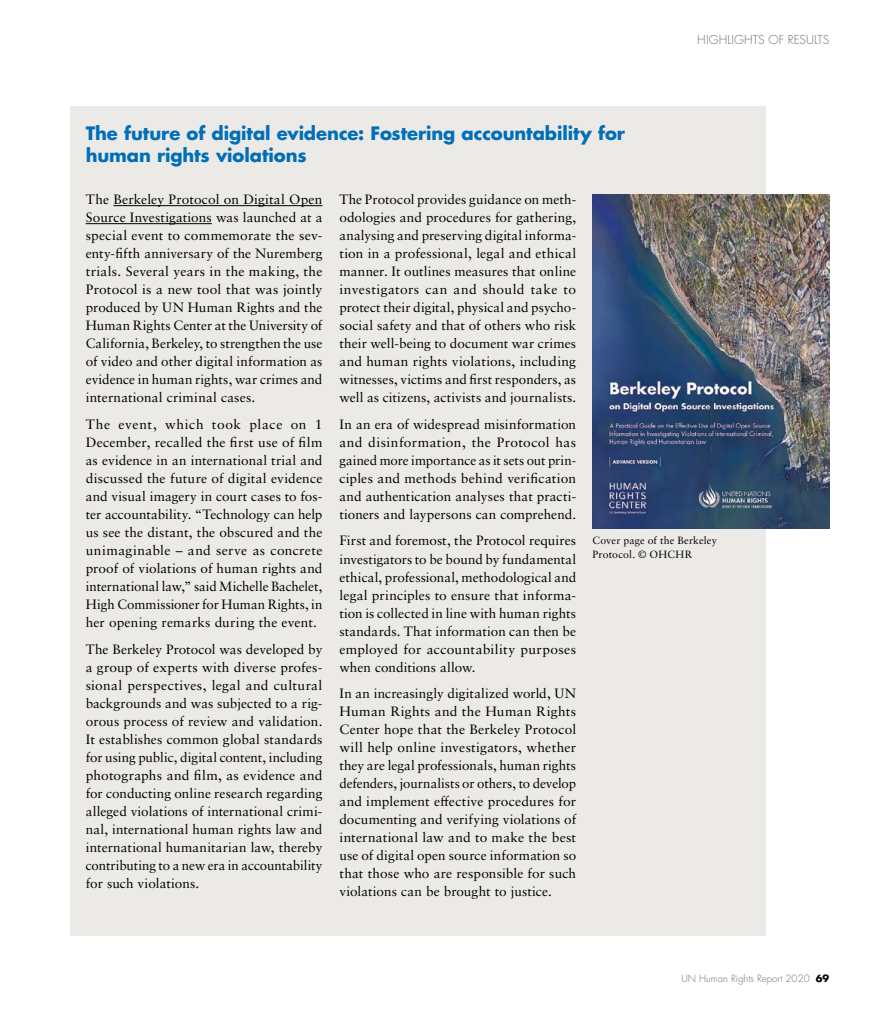
<style>
.page{position:relative;width:893px;height:1021px;background:#fff}
.page>*{position:absolute;margin:0;border:0;box-sizing:border-box;transform-origin:0 0}
.story_title{font:700 18px/22.5px "Futura Std";letter-spacing:-.005em;color:#006eb8}
.body{font:13.5px/18px "Sabon LT Pro";letter-spacing:.01em;color:#000;text-align:justify}
.t1{font:300 12px "Futura Std";letter-spacing:.01em;color:#706f6f}
.image_credit{font:10.5px/13.5px "Sabon LT Pro";letter-spacing:.015em;color:#000}
.t2{font:300 9.75px "Futura Std";color:#706f6f}
.s1{font-weight:700;color:#000}
</style>
<div class="page">
<div style="left:70px;top:106px;width:696px;height:829px;background:#eceae6"></div>
<hr style="left:113px;top:205px;width:209px;height:1px;background:#000">
<hr style="left:86px;top:223px;width:126px;height:1px;background:#000">
<img style="left:593px;top:194px;width:236px;height:334px">
<p class="t1" style="left:697px;top:32px;width:133px">HIGHLIGHTS OF RESULTS</p>
<p class="story_title" style="left:86px;top:121px;width:541px">The future of digital evidence: Fostering accountability for human rights violations</p>
<p class="body" style="left:86px;top:190px;width:238px">The Berkeley Protocol on Digital Open Source Investigations was launched at a special event to commemorate the sev&shy;enty-fifth anniversary of the Nuremberg trials. Several years in the making, the Protocol is a new tool that was jointly produced by UN Human Rights and the Human Rights Center at the University of California, Berkeley, to strengthen the use of video and other digital information as evidence in human rights, war crimes and international criminal cases.</p>
<p class="body" style="left:86px;top:415px;width:238px">The event, which took place on 1<br>December, recalled the first use of film as evidence in an international trial and discussed the future of digital evidence and visual imagery in court cases to fos&shy;ter accountability. “Technology can help us see the distant, the obscured and the unimaginable – and serve as concrete proof of violations of human rights and international law,” said Michelle Bachelet, High Commissioner for Human Rights, in her opening remarks during the event.</p>
<p class="body" style="left:86px;top:639px;width:238px">The Berkeley Protocol was developed by a group of experts with diverse profes&shy;sional perspectives, legal and cultural backgrounds and was subjected to a rig&shy;orous process of review and validation.<br>It establishes common global standards for using public, digital content, including photographs and film, as evidence and for conducting online research regarding alleged violations of international crimi&shy;nal, international human rights law and international humanitarian law, thereby contributing to a new era in accountability for such violations.</p>
<p class="body" style="left:339px;top:190px;width:238px">The Protocol provides guidance on meth&shy;odologies and procedures for gathering, analysing and preserving digital informa&shy;tion in a professional, legal and ethical manner. It outlines measures that online investigators can and should take to protect their digital, physical and psycho&shy;social safety and that of others who risk their well-being to document war crimes and human rights violations, including witnesses, victims and first responders, as well as citizens, activists and journalists.</p>
<p class="body" style="left:339px;top:415px;width:238px">In an era of widespread misinformation and disinformation, the Protocol has gained more importance as it sets out prin&shy;ciples and methods behind verification and authentication analyses that practi&shy;tioners and laypersons can comprehend.</p>
<p class="body" style="left:339px;top:531px;width:238px">First and foremost, the Protocol requires investigators to be bound by fundamental ethical, professional, methodological and legal principles to ensure that informa&shy;tion is collected in line with human rights standards. That information can then be employed for accountability purposes when conditions allow.</p>
<p class="body" style="left:339px;top:684px;width:238px">In an increasingly digitalized world, UN Human Rights and the Human Rights Center hope that the Berkeley Protocol will help online investigators, whether they are legal professionals, human rights defenders, journalists or others, to develop and implement effective procedures for documenting and verifying violations of international law and to make the best use of digital open source information so that those who are responsible for such violations can be brought to justice.</p>
<p class="image_credit" style="left:592px;top:533px;width:126px">Cover page of the Berkeley<br>Protocol. © OHCHR</p>
<p class="t2" style="left:681px;top:973px;width:149px">UN Human Rights Report 2020 <span class="s1">69</span></p>
</div>
